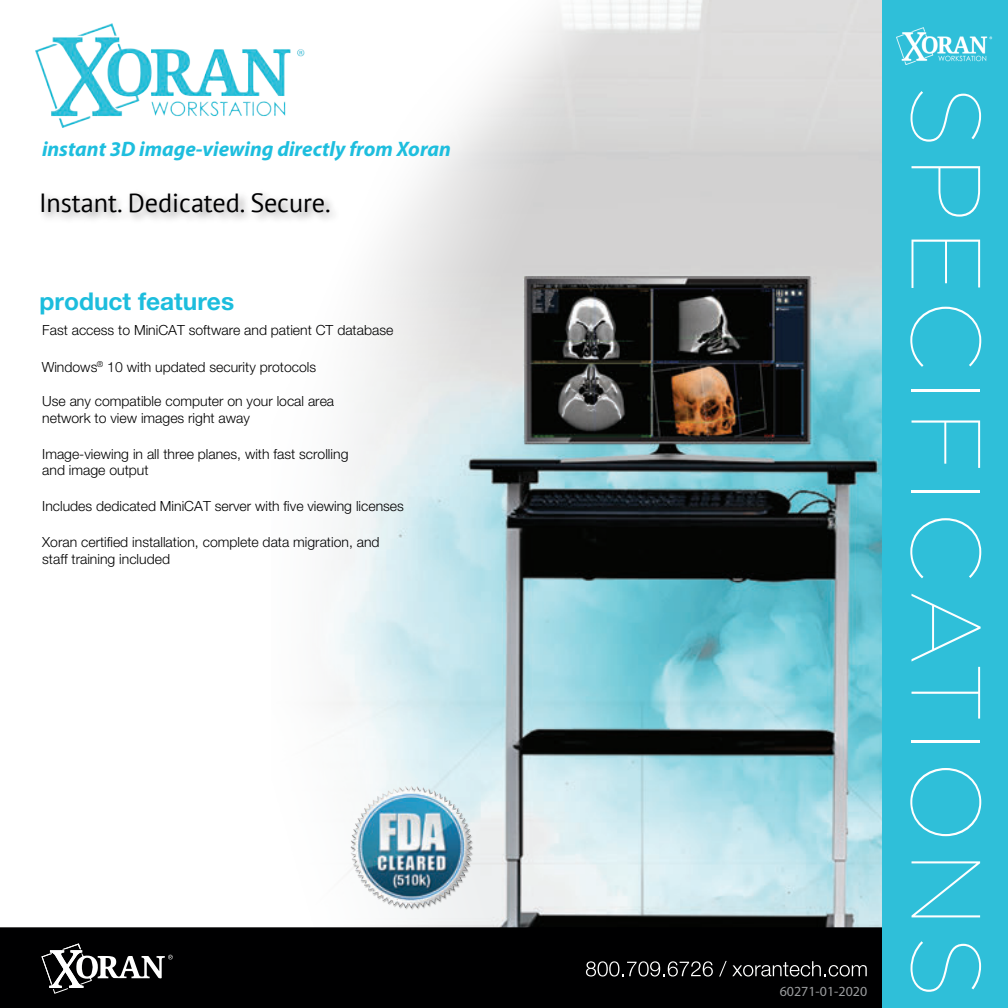
<style>
.page{position:relative;width:1008px;height:1008px;background:#fff}
.page>*{position:absolute;margin:0;border:0;box-sizing:border-box;transform-origin:0 0}
.t1{font:100 98px "Gotham";letter-spacing:.08em;color:#fff}
.t2{font:26.25px "PT Sans";color:#000001}
.t3{font:700 24.5px "Helvetica Neue LT Std";color:#1cbddd}
.t4{font:italic 700 21px "Myriad Pro";color:#1ebede}
.t5{font:300 14px/16.8px "Helvetica Neue";color:#000001}
.t6{font:14px "Myriad Pro";color:#999b9d}
</style>
<div class="page">
<img style="left:326px;top:0;width:556px;height:927px">
<img style="left:42px;top:181px;width:304px;height:53px">
<div style="left:0;top:927px;width:882px;height:81px;background:#000001"></div>
<svg style="left:586px;top:961px;width:127px;height:16px;background:#3a3a3b"></svg>
<svg style="left:719px;top:961px;width:148px;height:16px;background:#313132"></svg>
<div style="left:882px;top:0;width:126px;height:1008px;background:#2fbfd9"></div>
<img style="left:35px;top:23px;width:270px;height:104px">
<svg style="left:41px;top:943px;width:132px;height:51px"></svg>
<img style="left:897px;top:27px;width:96px;height:37px">
<img style="left:333px;top:783px;width:159px;height:132px">
<h3 class="t4" style="left:42px;top:135px;width:411px">instant 3D image-viewing directly from Xoran</h3>
<h2 class="t2" style="left:39px;top:186px;width:293px">Instant. Dedicated. Secure.</h2>
<h3 class="t3" style="left:40px;top:287px;width:196px">product features</h3>
<p class="t5" style="left:42px;top:321px;width:353px">Fast access to MiniCAT software and patient CT database</p>
<p class="t5" style="left:42px;top:358px;width:276px">Windows<sup>®</sup> 10 with updated security protocols</p>
<p class="t5" style="left:42px;top:392px;width:294px">Use any compatible computer on your local area network to view images right away</p>
<p class="t5" style="left:42px;top:444px;width:308px">Image-viewing in all three planes, with fast scrolling and image output</p>
<p class="t5" style="left:42px;top:497px;width:363px">Includes dedicated MiniCAT server with five viewing licenses</p>
<p class="t5" style="left:42px;top:533px;width:339px">Xoran certified installation, complete data migration, and staff training included</p>
<p class="t6" style="left:780px;top:983px;width:89px">60271-01-2020</p>
<h1 class="t1" style="left:999px;top:85px;width:915px;rotate:90deg">SPECIFICATIONS</h1>
</div>
